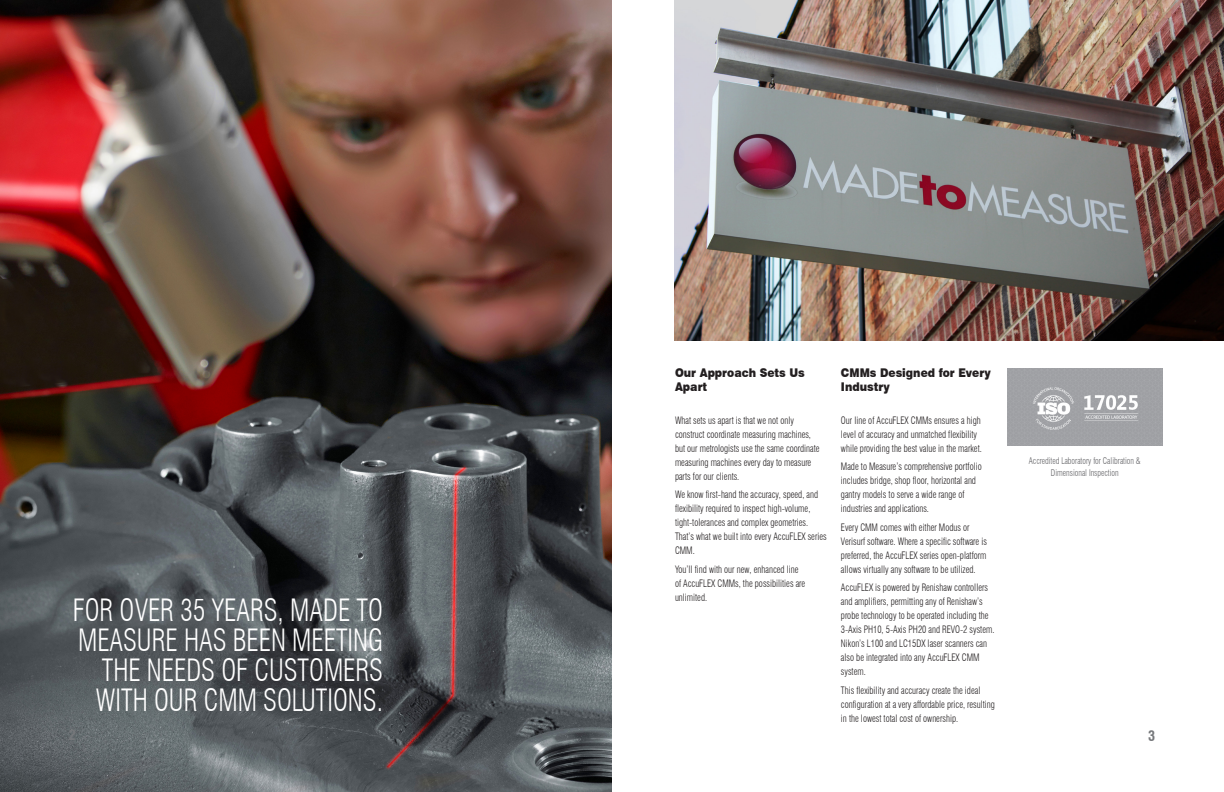
<style>
.page{position:relative;width:1224px;height:792px;background:#fff}
.page>*{position:absolute;margin:0;border:0;box-sizing:border-box;transform-origin:0 0}
.t1{font:300 condensed 30px/30px "Swiss 721 BT";color:#fff;text-align:right;scale:.9 1}
.t2{font:700 condensed 14px "Swiss 721 BT";color:#76787b}
.t3{font:900 12px/14px "Swiss 721 BT";color:#231f20;scale:.9 1}
.t4{font:300 condensed 10px/14px "Swiss 721 BT";color:#231f20;scale:.9 1}
.t5{font:300 condensed 9px "Swiss 721 BT";color:#636366;scale:.9 1}
</style>
<div class="page">
<img style="left:0;top:0;width:612px;height:792px">
<img style="left:675px;top:0;width:549px;height:341px">
<img style="left:1008px;top:368px;width:155px;height:78px">
<p class="t1" style="left:73px;top:595px;width:346px">FOR OVER 35 YEARS, MADE TO<br>MEASURE HAS BEEN MEETING<br>THE NEEDS OF CUSTOMERS<br>WITH OUR CMM SOLUTIONS.</p>
<p class="t3" style="left:675px;top:366px;width:146px">Our Approach Sets Us<br>Apart</p>
<p class="t4" style="left:675px;top:413px;width:162px">What sets us apart is that we not only construct coordinate measuring machines, but our metrologists use the same coordinate measuring machines every day to measure parts for our clients.</p>
<p class="t4" style="left:675px;top:488px;width:170px">We know first-hand the accuracy, speed, and flexibility required to inspect high-volume, tight-tolerances and complex geometries.<br>That’s what we built into every AccuFLEX series CMM.</p>
<p class="t4" style="left:675px;top:562px;width:146px">You’ll find with our new, enhanced line of AccuFLEX CMMs, the possibilities are unlimited.</p>
<p class="t3" style="left:841px;top:366px;width:168px">CMMs Designed for Every<br>Industry</p>
<p class="t4" style="left:841px;top:413px;width:158px">Our line of AccuFLEX CMMs ensures a high level of accuracy and unmatched flexibility while providing the best value in the market.</p>
<p class="t4" style="left:841px;top:460px;width:158px">Made to Measure’s comprehensive portfolio includes bridge, shop floor, horizontal and gantry models to serve a wide range of industries and applications.</p>
<p class="t4" style="left:841px;top:520px;width:164px">Every CMM comes with either Modus or Verisurf software. Where a specific software is preferred, the AccuFLEX series open-platform allows virtually any software to be utilized.</p>
<p class="t4" style="left:841px;top:581px;width:172px">AccuFLEX is powered by Renishaw controllers and amplifiers, permitting any of Renishaw’s probe technology to be operated including the 3-Axis PH10, 5-Axis PH20 and REVO-2 system.<br>Nikon’s L100 and LC15DX laser scanners can also be integrated into any AccuFLEX CMM system.</p>
<p class="t4" style="left:841px;top:683px;width:173px">This flexibility and accuracy create the ideal configuration at a very affordable price, resulting in the lowest total cost of ownership.</p>
<p class="t5" style="left:1029px;top:455px;width:126px">Accredited Laboratory for Calibration &amp;</p>
<p class="t5" style="left:1051px;top:467px;width:77px">Dimensional Inspection</p>
<p class="t2" style="left:69px;top:726px;width:8px">2</p>
<p class="t2" style="left:1148px;top:728px;width:8px">3</p>
</div>
